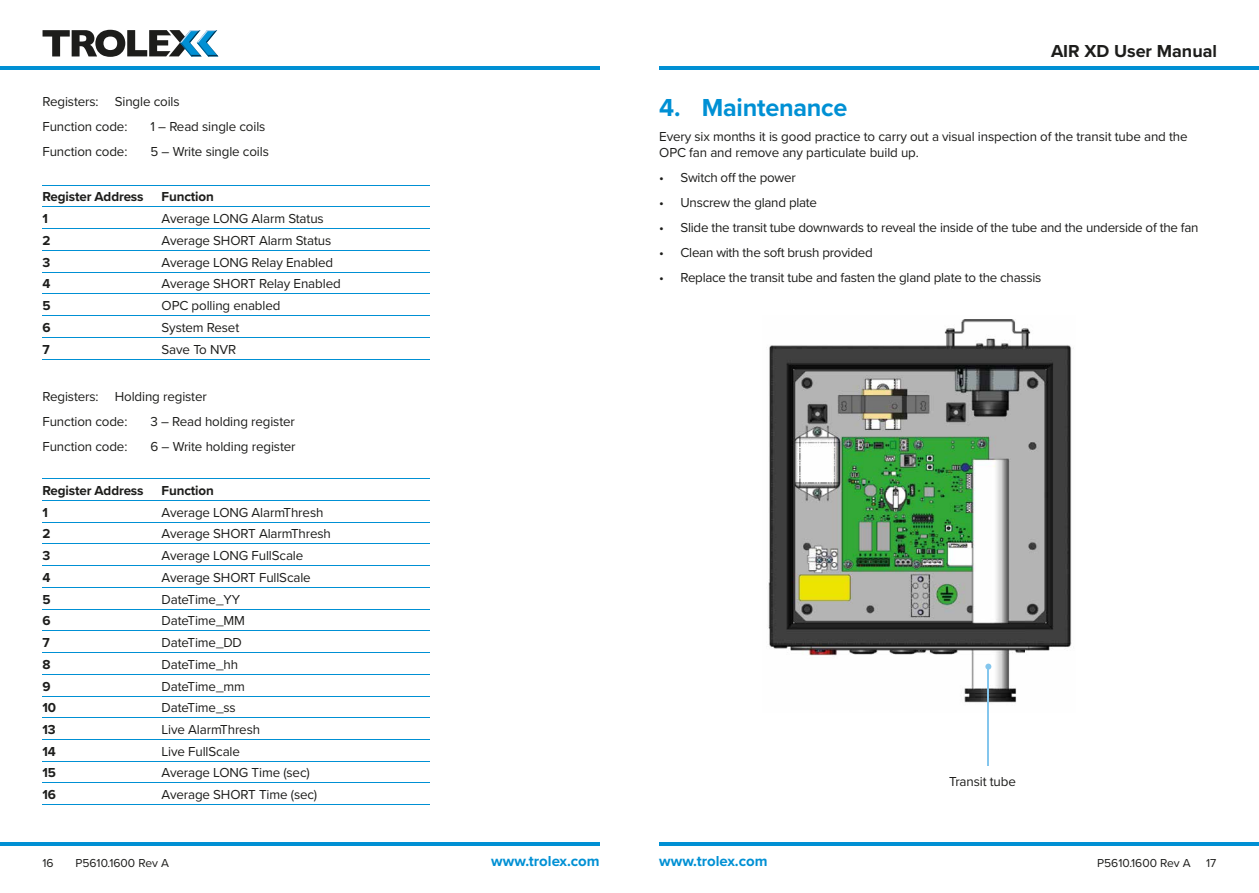
<style>
.page{position:relative;width:1259px;height:893px;background:#fff}
.page>*{position:absolute;margin:0;border:0;box-sizing:border-box;transform-origin:0 0}
.t1{font:700 25.5px "Proxima Nova";letter-spacing:-.01em;color:#0090d4}
.t2{font:700 18px "Proxima Nova";color:#1d1d1b}
.t3{font:700 15px "Proxima Nova";color:#0090d4}
.t4{font:13.5px/25px "Proxima Nova";letter-spacing:-.01em;color:#1d1d1b}
.t5{font:700 13.5px "Proxima Nova";letter-spacing:-.01em;color:#1d1d1b}
.t6{font:12px "Proxima Nova";color:#1d1d1b}
</style>
<div class="page">
<hr style="left:43px;top:250px;width:119px;height:1px;background:#0090d4">
<hr style="left:162px;top:250px;width:267px;height:1px;background:#0090d4">
<hr style="left:43px;top:272px;width:119px;height:1px;background:#0090d4">
<hr style="left:162px;top:272px;width:267px;height:1px;background:#0090d4">
<hr style="left:43px;top:293px;width:119px;height:1px;background:#0090d4">
<hr style="left:162px;top:293px;width:267px;height:1px;background:#0090d4">
<hr style="left:43px;top:315px;width:119px;height:1px;background:#0090d4">
<hr style="left:162px;top:315px;width:267px;height:1px;background:#0090d4">
<hr style="left:43px;top:337px;width:119px;height:1px;background:#0090d4">
<hr style="left:162px;top:337px;width:267px;height:1px;background:#0090d4">
<hr style="left:43px;top:359px;width:119px;height:1px;background:#0090d4">
<hr style="left:162px;top:359px;width:267px;height:1px;background:#0090d4">
<hr style="left:43px;top:185px;width:119px;height:1px;background:#0090d4">
<hr style="left:162px;top:185px;width:267px;height:1px;background:#0090d4">
<hr style="left:43px;top:207px;width:119px;height:1px;background:#0090d4">
<hr style="left:162px;top:207px;width:267px;height:1px;background:#0090d4">
<hr style="left:43px;top:228px;width:119px;height:1px;background:#0090d4">
<hr style="left:162px;top:228px;width:267px;height:1px;background:#0090d4">
<hr style="left:43px;top:544px;width:119px;height:1px;background:#0090d4">
<hr style="left:162px;top:544px;width:267px;height:1px;background:#0090d4">
<hr style="left:43px;top:565px;width:119px;height:1px;background:#0090d4">
<hr style="left:162px;top:565px;width:267px;height:1px;background:#0090d4">
<hr style="left:43px;top:587px;width:119px;height:1px;background:#0090d4">
<hr style="left:162px;top:587px;width:267px;height:1px;background:#0090d4">
<hr style="left:43px;top:609px;width:119px;height:1px;background:#0090d4">
<hr style="left:162px;top:609px;width:267px;height:1px;background:#0090d4">
<hr style="left:43px;top:630px;width:119px;height:1px;background:#0090d4">
<hr style="left:162px;top:630px;width:267px;height:1px;background:#0090d4">
<hr style="left:43px;top:652px;width:119px;height:1px;background:#0090d4">
<hr style="left:162px;top:652px;width:267px;height:1px;background:#0090d4">
<hr style="left:43px;top:674px;width:119px;height:1px;background:#0090d4">
<hr style="left:162px;top:674px;width:267px;height:1px;background:#0090d4">
<hr style="left:43px;top:696px;width:119px;height:1px;background:#0090d4">
<hr style="left:162px;top:696px;width:267px;height:1px;background:#0090d4">
<hr style="left:43px;top:717px;width:119px;height:1px;background:#0090d4">
<hr style="left:162px;top:717px;width:267px;height:1px;background:#0090d4">
<hr style="left:43px;top:739px;width:119px;height:1px;background:#0090d4">
<hr style="left:162px;top:739px;width:267px;height:1px;background:#0090d4">
<hr style="left:43px;top:761px;width:119px;height:1px;background:#0090d4">
<hr style="left:162px;top:761px;width:267px;height:1px;background:#0090d4">
<hr style="left:43px;top:782px;width:119px;height:1px;background:#0090d4">
<hr style="left:162px;top:782px;width:267px;height:1px;background:#0090d4">
<hr style="left:43px;top:804px;width:119px;height:1px;background:#0090d4">
<hr style="left:162px;top:804px;width:267px;height:1px;background:#0090d4">
<hr style="left:43px;top:478px;width:119px;height:1px;background:#0090d4">
<hr style="left:162px;top:478px;width:267px;height:1px;background:#0090d4">
<hr style="left:43px;top:500px;width:119px;height:1px;background:#0090d4">
<hr style="left:162px;top:500px;width:267px;height:1px;background:#0090d4">
<hr style="left:43px;top:522px;width:119px;height:1px;background:#0090d4">
<hr style="left:162px;top:522px;width:267px;height:1px;background:#0090d4">
<img style="left:768px;top:319px;width:304px;height:384px">
<hr style="left:987px;top:667px;width:2px;height:99px;background:#84c6ed">
<svg style="left:985px;top:664px;width:6px;height:6px"></svg>
<hr style="left:659px;top:67px;width:600px;height:3px;background:#0090d4">
<hr style="left:0;top:67px;width:600px;height:3px;background:#0090d4">
<hr style="left:659px;top:842px;width:600px;height:3px;background:#0090d4">
<hr style="left:0;top:842px;width:600px;height:3px;background:#0090d4">
<svg style="left:43px;top:30px;width:175px;height:27px"></svg>
<p class="t4" style="left:43px;top:89px;width:139px">Registers: Single coils<br>Function code:</p>
<p class="t4" style="left:151px;top:114px;width:116px">1 – Read single coils</p>
<p class="t4" style="left:43px;top:139px;width:86px">Function code:</p>
<p class="t4" style="left:151px;top:139px;width:120px">5 – Write single coils</p>
<p class="t5" style="left:43px;top:187px;width:103px">Register Address</p>
<p class="t5" style="left:162px;top:187px;width:54px">Function</p>
<p class="t5" style="left:43px;top:209px;width:7px">1</p>
<p class="t4" style="left:162px;top:206px;width:164px">Average LONG Alarm Status</p>
<p class="t5" style="left:43px;top:230px;width:10px">2</p>
<p class="t4" style="left:162px;top:227px;width:171px">Average SHORT Alarm Status</p>
<p class="t5" style="left:43px;top:252px;width:9px">3</p>
<p class="t4" style="left:162px;top:249px;width:173px">Average LONG Relay Enabled</p>
<p class="t5" style="left:43px;top:274px;width:9px">4</p>
<p class="t4" style="left:162px;top:271px;width:181px">Average SHORT Relay Enabled</p>
<p class="t5" style="left:43px;top:295px;width:10px">5</p>
<p class="t4" style="left:162px;top:292px;width:120px">OPC polling enabled</p>
<p class="t5" style="left:43px;top:317px;width:10px">6</p>
<p class="t4" style="left:162px;top:314px;width:79px">System Reset</p>
<p class="t5" style="left:43px;top:339px;width:9px">7</p>
<p class="t4" style="left:162px;top:336px;width:76px">Save To NVR</p>
<p class="t4" style="left:43px;top:383px;width:166px">Registers: Holding register<br>Function code:</p>
<p class="t4" style="left:151px;top:408px;width:146px">3 – Read holding register</p>
<p class="t4" style="left:43px;top:433px;width:86px">Function code:</p>
<p class="t4" style="left:151px;top:433px;width:146px">6 – Write holding register</p>
<p class="t5" style="left:43px;top:480px;width:103px">Register Address</p>
<p class="t5" style="left:162px;top:480px;width:54px">Function</p>
<p class="t5" style="left:43px;top:502px;width:7px">1</p>
<p class="t4" style="left:162px;top:499px;width:163px">Average LONG AlarmThresh</p>
<p class="t5" style="left:43px;top:524px;width:10px">2</p>
<p class="t4" style="left:162px;top:521px;width:171px">Average SHORT AlarmThresh</p>
<p class="t5" style="left:43px;top:546px;width:9px">3</p>
<p class="t4" style="left:162px;top:543px;width:143px">Average LONG FullScale</p>
<p class="t5" style="left:43px;top:567px;width:9px">4</p>
<p class="t4" style="left:162px;top:564px;width:151px">Average SHORT FullScale</p>
<p class="t5" style="left:43px;top:589px;width:10px">5</p>
<p class="t4" style="left:162px;top:586px;width:80px">DateTime_YY</p>
<p class="t5" style="left:43px;top:611px;width:10px">6</p>
<p class="t4" style="left:162px;top:608px;width:85px">DateTime_MM</p>
<p class="t5" style="left:43px;top:632px;width:9px">7</p>
<p class="t4" style="left:162px;top:629px;width:82px">DateTime_DD</p>
<p class="t5" style="left:43px;top:654px;width:10px">8</p>
<p class="t4" style="left:162px;top:651px;width:78px">DateTime_hh</p>
<p class="t5" style="left:43px;top:676px;width:10px">9</p>
<p class="t4" style="left:162px;top:673px;width:85px">DateTime_mm</p>
<p class="t5" style="left:43px;top:698px;width:15px">10</p>
<p class="t4" style="left:162px;top:695px;width:76px">DateTime_ss</p>
<p class="t5" style="left:43px;top:719px;width:15px">13</p>
<p class="t4" style="left:162px;top:716px;width:100px">Live AlarmThresh</p>
<p class="t5" style="left:43px;top:741px;width:15px">14</p>
<p class="t4" style="left:162px;top:738px;width:80px">Live FullScale</p>
<p class="t5" style="left:43px;top:763px;width:15px">15</p>
<p class="t4" style="left:162px;top:760px;width:150px">Average LONG Time (sec)</p>
<p class="t5" style="left:43px;top:784px;width:15px">16</p>
<p class="t4" style="left:162px;top:781px;width:157px">Average SHORT Time (sec)</p>
<h2 class="t2" style="left:1051px;top:37px;width:168px">AIR XD User Manual</h2>
<h1 class="t1" style="left:659px;top:88px;width:190px">4. Maintenance</h1>
<p class="t4" style="left:659px;top:127px;width:530px;line-height:16.5px">Every six months it is good practice to carry out a visual inspection of the transit tube and the<br>OPC fan and remove any particulate build up.</p>
<p class="t4" style="left:659px;top:165px;width:138px">• Switch off the power</p>
<p class="t4" style="left:659px;top:190px;width:159px">• Unscrew the gland plate</p>
<p class="t4" style="left:659px;top:215px;width:541px">• Slide the transit tube downwards to reveal the inside of the tube and the underside of the fan</p>
<p class="t4" style="left:659px;top:240px;width:215px">• Clean with the soft brush provided</p>
<p class="t4" style="left:659px;top:265px;width:383px">• Replace the transit tube and fasten the gland plate to the chassis</p>
<p class="t4" style="left:949px;top:768px;width:68px">Transit tube</p>
<p class="t3" style="left:491px;top:850px;width:110px">www.trolex.com</p>
<p class="t3" style="left:659px;top:850px;width:110px">www.trolex.com</p>
<p class="t6" style="left:43px;top:854px;width:13px">16</p>
<p class="t6" style="left:75px;top:854px;width:95px">P5610.1600 Rev A</p>
<p class="t6" style="left:1097px;top:854px;width:95px">P5610.1600 Rev A</p>
<p class="t6" style="left:1206px;top:854px;width:12px">17</p>
</div>
